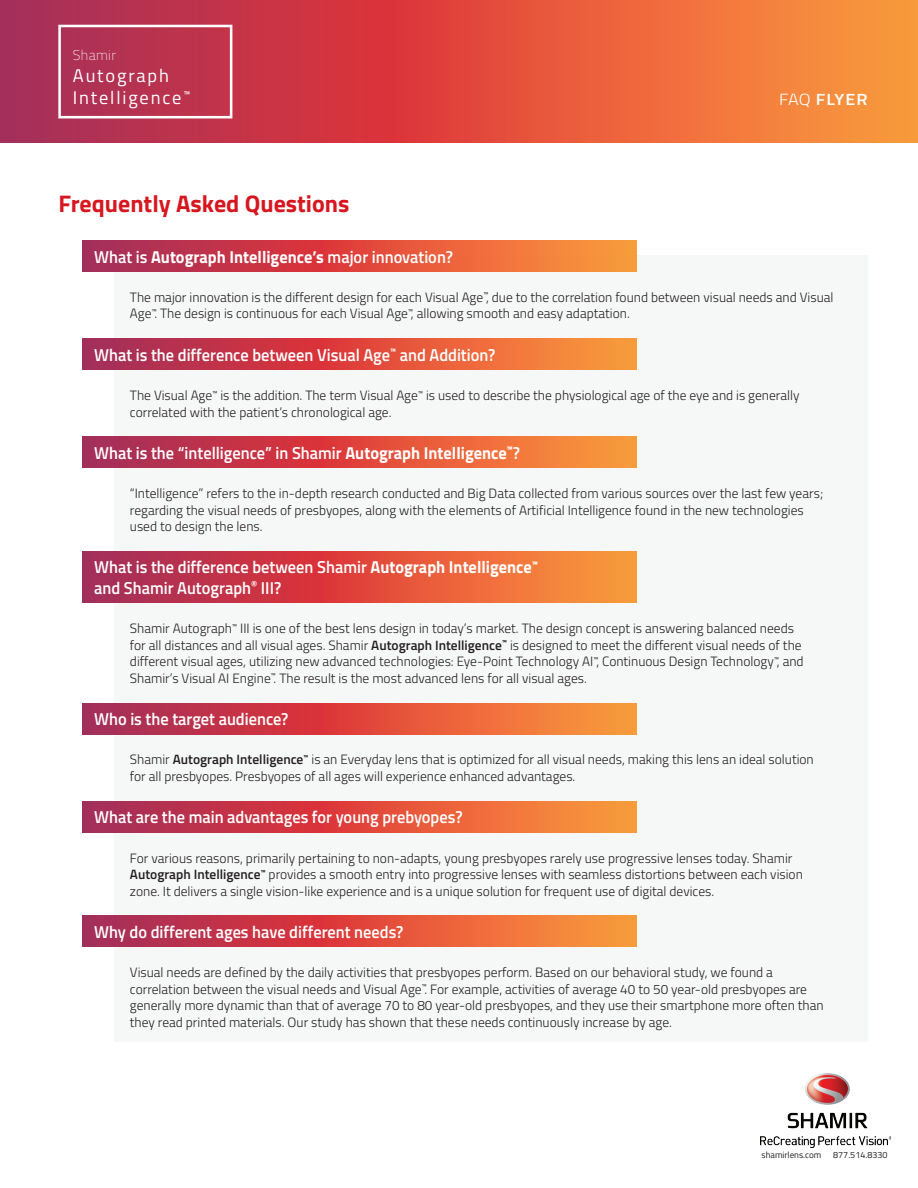
<style>
.page{position:relative;width:918px;height:1188px;background:#fff}
.page>*{position:absolute;margin:0;border:0;box-sizing:border-box;transform-origin:0 0}
.t1{font:700 24px "Titillium";color:#d7171f}
.t2{font:18.3px/22px "Titillium";letter-spacing:.1em;color:#fff}
.t3{font:600 17.25px/20.7px "Titillium";color:#fff;scale:.95 1}
.t4{font:700 17.25px "Titillium";color:#fff;scale:.95 1}
.t5{font:600 16.2px "Titillium";letter-spacing:.06em;color:#fff;scale:1.11 1}
.t6{font:100 14.1px "Titillium";letter-spacing:.025em;color:#fff}
.t7{font:300 13.5px/16.5px "Titillium";color:#231f20}
.t8{font:9px "Titillium";color:#231f20}
.s1{font-weight:300}
.s2{font-weight:600}
.s3{font-weight:700}
</style>
<div class="page">
<svg style="left:0;top:0;width:918px;height:143px;background:#da5342"></svg>
<div style="left:58px;top:25px;width:174px;height:93px;border:3px solid #fff"></div>
<img style="left:760px;top:1073px;width:131px;height:74px">
<div style="left:114px;top:255px;width:754px;height:787px;background:#f6f7f7"></div>
<svg style="left:83px;top:241px;width:553px;height:31px;background:#d85242"></svg>
<svg style="left:83px;top:552px;width:553px;height:51px;background:#d75142"></svg>
<svg style="left:83px;top:437px;width:553px;height:31px;background:#d85241"></svg>
<svg style="left:83px;top:801px;width:553px;height:31px;background:#d85241"></svg>
<svg style="left:83px;top:916px;width:553px;height:31px;background:#d85241"></svg>
<svg style="left:83px;top:703px;width:553px;height:31px;background:#d85241"></svg>
<svg style="left:83px;top:339px;width:553px;height:31px;background:#d85241"></svg>
<p class="t6" style="left:73px;top:45px;width:45px">Shamir</p>
<h2 class="t2" style="left:73px;top:64px;width:119px">Autograph<br>Intelligence<sup>™</sup></h2>
<h1 class="t1" style="left:58px;top:186px;width:293px">Frequently Asked Questions</h1>
<p class="t5" style="left:779px;top:87px;width:81px"><span class="s1">FAQ</span> FLYER</p>
<p class="t4" style="left:94px;top:243px;width:379px"><span class="s2">What is</span> Autograph Intelligence’s <span class="s2">major innovation?</span></p>
<p class="t7" style="left:130px;top:288px;width:705px">The major innovation is the different design for each Visual Age<sup>™</sup>, due to the correlation found between visual needs and Visual<br>Age<sup>™</sup>. The design is continuous for each Visual Age<sup>™</sup>, allowing smooth and easy adaptation.</p>
<p class="t3" style="left:94px;top:343px;width:424px">What is the difference between Visual Age<sup>™</sup> and Addition?</p>
<p class="t7" style="left:130px;top:386px;width:671px">The Visual Age<sup>™</sup> is the addition. The term Visual Age<sup>™</sup> is used to describe the physiological age of the eye and is generally correlated with the patient’s chronological age.</p>
<p class="t3" style="left:94px;top:442px;width:450px">What is the “intelligence” in Shamir <span class="s3">Autograph Intelligence</span><sup>™</sup>?</p>
<p class="t7" style="left:130px;top:485px;width:695px">“Intelligence” refers to the in-depth research conducted and Big Data collected from various sources over the last few years; regarding the visual needs of presbyopes, along with the elements of Artificial Intelligence found in the new technologies used to design the lens.</p>
<p class="t3" style="left:94px;top:556px;width:469px">What is the difference between Shamir <span class="s3">Autograph Intelligence</span><sup>™ </sup>and Shamir Autograph<sup>®</sup> III?</p>
<p class="t7" style="left:130px;top:620px;width:675px">Shamir Autograph<sup>™</sup> III is one of the best lens design in today’s market. The design concept is answering balanced needs for all distances and all visual ages. Shamir <span class="s2">Autograph Intelligence</span><sup>™</sup> is designed to meet the different visual needs of the different visual ages, utilizing new advanced technologies: Eye-Point Technology AI<sup>™</sup>, Continuous Design Technology<sup>™</sup>, and Shamir’s Visual AI Engine<sup>™</sup>. The result is the most advanced lens for all visual ages.</p>
<p class="t3" style="left:94px;top:708px;width:206px">Who is the target audience?</p>
<p class="t7" style="left:130px;top:751px;width:685px">Shamir <span class="s2">Autograph Intelligence</span><sup>™</sup> is an Everyday lens that is optimized for all visual needs, making this lens an ideal solution for all presbyopes. Presbyopes of all ages will experience enhanced advantages.</p>
<p class="t3" style="left:94px;top:806px;width:389px">What are the main advantages for young prebyopes?</p>
<p class="t7" style="left:130px;top:849px;width:674px">For various reasons, primarily pertaining to non-adapts, young presbyopes rarely use progressive lenses today. Shamir<br><span class="s2">Autograph Intelligence</span><sup>™</sup> provides a smooth entry into progressive lenses with seamless distortions between each vision zone. It delivers a single vision-like experience and is a unique solution for frequent use of digital devices.</p>
<p class="t3" style="left:94px;top:921px;width:327px">Why do different ages have different needs?</p>
<p class="t7" style="left:130px;top:964px;width:695px">Visual needs are defined by the daily activities that presbyopes perform. Based on our behavioral study, we found a correlation between the visual needs and Visual Age<sup>™</sup>. For example, activities of average 40 to 50 year-old presbyopes are generally more dynamic than that of average 70 to 80 year-old presbyopes, and they use their smartphone more often than they read printed materials. Our study has shown that these needs continuously increase by age.</p>
<p class="t8" style="left:761px;top:1149px;width:61px">shamirlens.com</p>
<p class="t8" style="left:833px;top:1149px;width:56px">877.514.8330</p>
</div>
